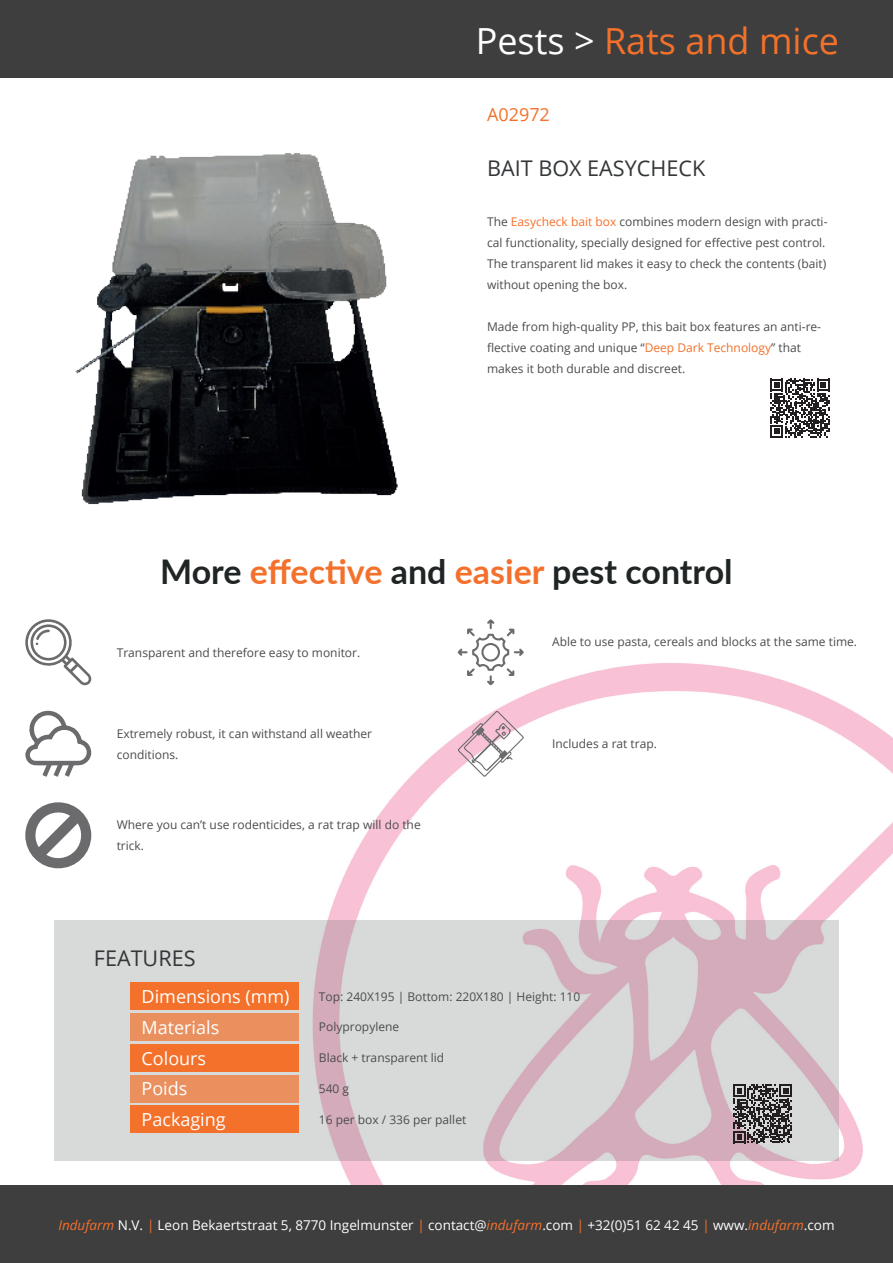
<style>
.page{position:relative;width:893px;height:1263px;background:#fff}
.page>*{position:absolute;margin:0;border:0;box-sizing:border-box;transform-origin:0 0}
.t1{font:36px "Open Sans";color:#f3712a}
.t2{font:700 34.05px "Lato";color:#1f2425}
.t3{font:21.6px "Open Sans";color:#333638}
.t4{font:18px/30.9px "Open Sans";color:#fff}
.t5{font:18px "Open Sans";color:#f3712a}
.t6{font:13.5px "Open Sans";color:#fff}
.t7{font:12px/21px "Open Sans";color:#4b4c4d}
.s1{color:#fff}
.s2{color:#f3712a}
.s3{color:#f3712c}
.s4{font-style:italic;color:#f3712a}
</style>
<div class="page">
<img style="left:312px;top:663px;width:581px;height:523px">
<svg style="left:458px;top:711px;width:66px;height:66px"></svg>
<svg style="left:25px;top:619px;width:66px;height:66px"></svg>
<svg style="left:25px;top:711px;width:66px;height:66px"></svg>
<svg style="left:25px;top:802px;width:66px;height:66px"></svg>
<svg style="left:458px;top:619px;width:66px;height:66px"></svg>
<div style="left:0;top:0;width:893px;height:77px;background:#3e3e3f"></div>
<div style="left:0;top:1186px;width:893px;height:77px;background:#3e3e3f"></div>
<svg style="left:770px;top:379px;width:59px;height:59px"></svg>
<img style="left:37px;top:77px;width:380px;height:428px">
<svg style="left:54px;top:921px;width:785px;height:240px;background:#d7cdd0"></svg>
<div style="left:130px;top:982px;width:169px;height:28px;background:#f3712a"></div>
<div style="left:130px;top:1044px;width:169px;height:27px;background:#f3712a"></div>
<div style="left:130px;top:1106px;width:169px;height:27px;background:#f3712a"></div>
<div style="left:130px;top:1013px;width:169px;height:27px;background:#ea905e"></div>
<div style="left:130px;top:1075px;width:169px;height:27px;background:#ea905e"></div>
<svg style="left:733px;top:1084px;width:59px;height:59px;background:#6a6667"></svg>
<h1 class="t1" style="left:476px;top:16px;width:365px"><span class="s1">Pests &gt;</span> Rats and mice</h1>
<h3 class="t5" style="left:487px;top:102px;width:64px">A02972</h3>
<h3 class="t3" style="left:487px;top:153px;width:220px">BAIT BOX EASYCHECK</h3>
<p class="t7" style="left:487px;top:211px;width:342px">The <span class="s2">Easycheck bait box</span> combines modern design with practi&shy;cal functionality, specially designed for effective pest control.<br>The transparent lid makes it easy to check the contents (bait) without opening the box.</p>
<p class="t7" style="left:487px;top:316px;width:336px">Made from high-quality PP, this bait box features an anti-re&shy;flective coating and unique “<span class="s2">Deep Dark Technology</span>” that makes it both durable and discreet.</p>
<h2 class="t2" style="left:160px;top:547px;width:574px">More <span class="s3">effective</span> and <span class="s3">easier</span> pest control</h2>
<p class="t7" style="left:117px;top:642px;width:245px">Transparent and therefore easy to monitor.</p>
<p class="t7" style="left:552px;top:631px;width:306px">Able to use pasta, cereals and blocks at the same time.</p>
<p class="t7" style="left:117px;top:723px;width:257px">Extremely robust, it can withstand all weather conditions.</p>
<p class="t7" style="left:552px;top:733px;width:106px">Includes a rat trap.</p>
<p class="t7" style="left:117px;top:814px;width:305px">Where you can’t use rodenticides, a rat trap will do the trick.</p>
<h3 class="t3" style="left:94px;top:943px;width:103px">FEATURES</h3>
<h3 class="t4" style="left:142px;top:980px;width:150px">Dimensions (mm)<br>Materials<br>Colours<br>Poids<br>Packaging</h3>
<p class="t7" style="left:319px;top:985px;width:263px">Top: 240X195 | Bottom: 220X180 | Height: 110</p>
<p class="t7" style="left:319px;top:1016px;width:82px">Polypropylene</p>
<p class="t7" style="left:319px;top:1047px;width:127px">Black + transparent lid</p>
<p class="t7" style="left:319px;top:1078px;width:32px">540 g</p>
<p class="t7" style="left:319px;top:1109px;width:149px">16 per box / 336 per pallet</p>
<p class="t6" style="left:58px;top:1215px;width:778px"><span class="s4">Indufarm</span> N.V. <span class="s4">|</span> Leon Bekaertstraat 5, 8770 Ingelmunster <span class="s4">|</span> contact@<span class="s4">indufarm</span>.com <span class="s4">|</span> +32(0)51 62 42 45 <span class="s4">|</span> www.<span class="s4">indufarm</span>.com</p>
</div>
